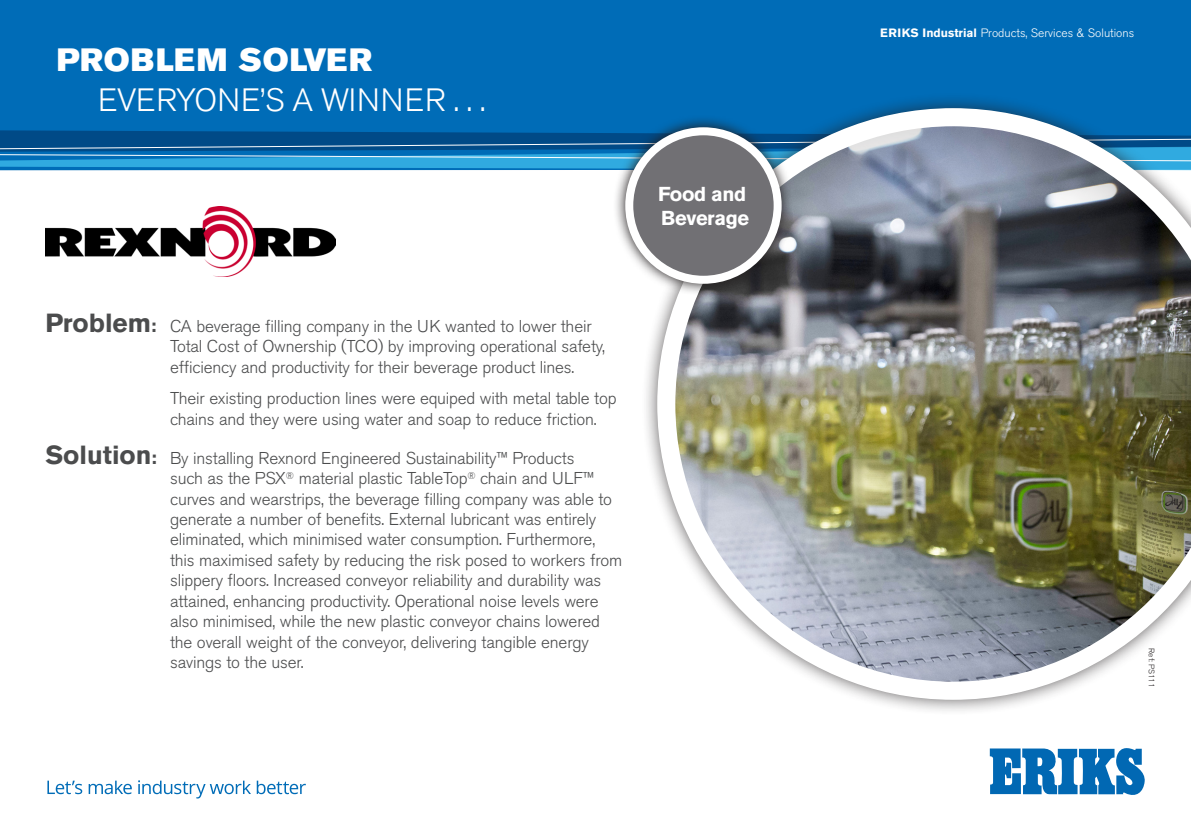
<style>
.page{position:relative;width:1191px;height:840px;background:#fff}
.page>*{position:absolute;margin:0;border:0;box-sizing:border-box;transform-origin:0 0}
.Table_Body{font:300 32px "Akzidenz Grotesk BE";letter-spacing:.02em;color:#fff}
.t1{font:32px "Akzidenz Grotesk BE Super";letter-spacing:.03em;color:#fff}
.t2{font:700 20px "Akzidenz Grotesk BE";letter-spacing:-.02em;color:#fff}
.Table_Body-2{font:300 17px/20.4px "Akzidenz Grotesk BE";letter-spacing:-.01em;color:#4b4c4d}
.t3{font:300 12px "Akzidenz Grotesk BE";color:#fff}
.Table_Body-3{font:300 8px "Akzidenz Grotesk BE";color:#231f20}
.s1{font-weight:700;font-size:26px}
.s2{font-weight:700;font-size:18px}
.s3{font-weight:700}
</style>
<div class="page">
<div style="left:0;top:0;width:1191px;height:130px;background:#006cb7"></div>
<svg style="left:0;top:130px;width:613px;height:40px;background:#1974af"></svg>
<svg style="left:47px;top:780px;width:35px;height:13px"></svg>
<svg style="left:89px;top:780px;width:43px;height:13px"></svg>
<svg style="left:138px;top:780px;width:113px;height:18px"></svg>
<svg style="left:257px;top:780px;width:49px;height:13px"></svg>
<svg style="left:989px;top:748px;width:156px;height:47px"></svg>
<div style="left:640px;top:91px;width:551px;height:624px;background:#231f20;opacity:.75"></div>
<img style="left:46px;top:207px;width:289px;height:69px">
<img style="left:657px;top:108px;width:534px;height:591px">
<svg style="left:613px;top:115px;width:180px;height:180px"></svg>
<div style="left:629px;top:131px;width:148px;height:148px;background:#717074;border-radius:50%"></div>
<div style="left:625px;top:127px;width:156px;height:156px;border:8px solid #fff;border-radius:50%"></div>
<h1 class="t1" style="left:57px;top:41px;width:317px">PROBLEM SOLVER</h1>
<p class="Table_Body" style="left:98px;top:82px;width:389px">EVERYONE’S A WINNER . . .</p>
<p class="Table_Body-2" style="left:170px;top:316px;width:436px;text-indent:-125px"><span class="s1">Problem</span><span class="s2">:</span> CA beverage filling company in the UK wanted to lower their<br>Total Cost of Ownership (TCO) by improving operational safety, efficiency and productivity for their beverage product lines.</p>
<p class="Table_Body-2" style="left:170px;top:388px;width:448px">Their existing production lines were equiped with metal table top chains and they were using water and soap to reduce friction.</p>
<p class="Table_Body-2" style="left:170px;top:448px;width:454px;text-indent:-125px"><span class="s1">Solution</span><span class="s2">:</span> By installing Rexnord Engineered Sustainability™ Products<br>such as the PSX<sup>®</sup> material plastic TableTop<sup>®</sup> chain and ULF™ curves and wearstrips, the beverage filling company was able to generate a number of benefits. External lubricant was entirely eliminated, which minimised water consumption. Furthermore, this maximised safety by reducing the risk posed to workers from slippery floors. Increased conveyor reliability and durability was attained, enhancing productivity. Operational noise levels were also minimised, while the new plastic conveyor chains lowered the overall weight of the conveyor, delivering tangible energy savings to the user.</p>
<p class="t2" style="left:658px;top:182px;width:90px">Food and</p>
<p class="t2" style="left:661px;top:206px;width:89px">Beverage</p>
<p class="t3" style="left:880px;top:27px;width:255px"><span class="s3">ERIKS Industrial</span> Products, Services &amp; Solutions</p>
<p class="Table_Body-3" style="left:1156px;top:647px;width:41px;rotate:90deg">Ref: PS111</p>
</div>
